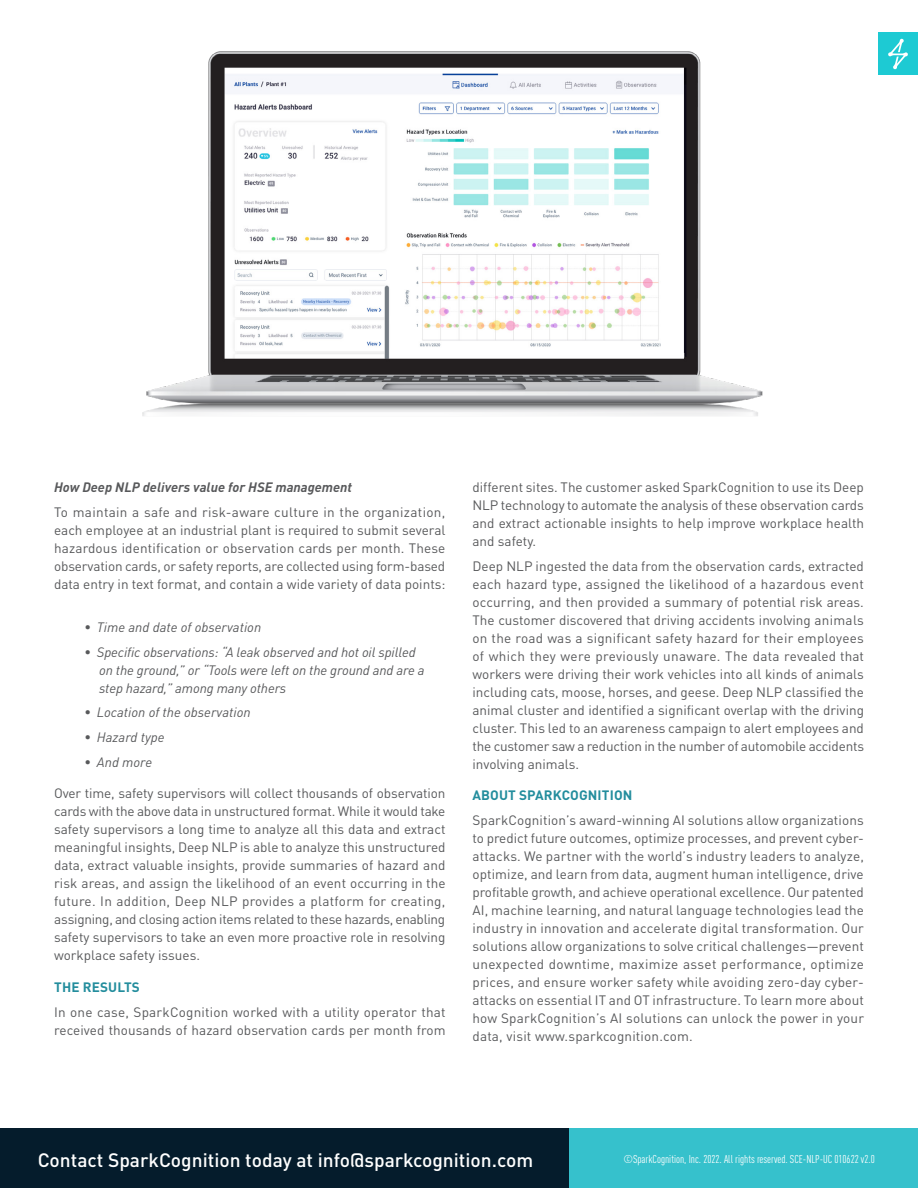
<style>
.page{position:relative;width:918px;height:1188px;background:#fff}
.page>*{position:absolute;margin:0;border:0;box-sizing:border-box;transform-origin:0 0}
.t1{font:500 19.2px "DINOT";color:#fff}
.t2{font:13.5px/18px "DINOT";color:#58595b;text-align:justify}
.t3{font:italic 13.5px/18px "DINOT";letter-spacing:-.01em;color:#58595b}
.t4{font:italic 700 13.5px "DINOT";color:#58595b}
.t5{font:700 13.5px "DINOT";letter-spacing:.01em;color:#238d9d}
.t6{font:condensed 11.25px "DINOT";color:#fff}
</style>
<div class="page">
<div style="left:0;top:1129px;width:570px;height:59px;background:#051c2c"></div>
<div style="left:570px;top:1129px;width:348px;height:59px;background:#36c1cc"></div>
<div style="left:878px;top:33px;width:40px;height:42px;background:#1dcad3"></div>
<svg style="left:888px;top:39px;width:20px;height:30px"></svg>
<img style="left:142px;top:51px;width:621px;height:365px">
<p class="t4" style="left:54px;top:477px;width:300px">How Deep NLP delivers value for HSE management</p>
<p class="t2" style="left:54px;top:502px;width:393px">To maintain a safe and risk-aware culture in the organization, each employee at an industrial plant is required to submit several hazardous identification or observation cards per month. These observation cards, or safety reports, are collected using form-based data entry in text format, and contain a wide variety of data points:</p>
<p class="t3" style="left:84px;top:617px;width:179px">• Time and date of observation</p>
<p class="t3" style="left:99px;top:642px;width:327px;text-indent:-15px">• Specific observations: “A leak observed and hot oil spilled on the ground,” or “Tools were left on the ground and are a step hazard,” among many others</p>
<p class="t3" style="left:84px;top:702px;width:168px">• Location of the observation</p>
<p class="t3" style="left:84px;top:727px;width:82px">• Hazard type</p>
<p class="t3" style="left:84px;top:752px;width:70px">• And more</p>
<p class="t2" style="left:54px;top:783px;width:393px">Over time, safety supervisors will collect thousands of observation cards with the above data in unstructured format. While it would take safety supervisors a long time to analyze all this data and extract meaningful insights, Deep NLP is able to analyze this unstructured data, extract valuable insights, provide summaries of hazard and risk areas, and assign the likelihood of an event occurring in the future. In addition, Deep NLP provides a platform for creating, assigning, and closing action items related to these hazards, enabling safety supervisors to take an even more proactive role in resolving workplace safety issues.</p>
<p class="t5" style="left:54px;top:976px;width:87px">THE RESULTS</p>
<p class="t2" style="left:54px;top:1001px;width:393px">In one case, SparkCognition worked with a utility operator that received thousands of hazard observation cards per month from</p>
<p class="t2" style="left:472px;top:477px;width:393px">different sites. The customer asked SparkCognition to use its Deep NLP technology to automate the analysis of these observation cards and extract actionable insights to help improve workplace health and safety.</p>
<p class="t2" style="left:472px;top:556px;width:393px">Deep NLP ingested the data from the observation cards, extracted each hazard type, assigned the likelihood of a hazardous event occurring, and then provided a summary of potential risk areas.<br>The customer discovered that driving accidents involving animals on the road was a significant safety hazard for their employees of which they were previously unaware. The data revealed that workers were driving their work vehicles into all kinds of animals including cats, moose, horses, and geese. Deep NLP classified the animal cluster and identified a significant overlap with the driving cluster. This led to an awareness campaign to alert employees and the customer saw a reduction in the number of automobile accidents involving animals.</p>
<p class="t5" style="left:473px;top:785px;width:161px">ABOUT SPARKCOGNITION</p>
<p class="t2" style="left:472px;top:810px;width:393px">SparkCognition’s award-winning AI solutions allow organizations to predict future outcomes, optimize processes, and prevent cyber&shy;attacks. We partner with the world’s industry leaders to analyze, optimize, and learn from data, augment human intelligence, drive profitable growth, and achieve operational excellence. Our patented AI, machine learning, and natural language technologies lead the industry in innovation and accelerate digital transformation. Our solutions allow organizations to solve critical challenges—prevent unexpected downtime, maximize asset performance, optimize prices, and ensure worker safety while avoiding zero-day cyber&shy;attacks on essential IT and OT infrastructure. To learn more about how SparkCognition’s AI solutions can unlock the power in your data, visit www.sparkcognition.com.</p>
<h1 class="t1" style="left:38px;top:1145px;width:497px">Contact SparkCognition today at info@sparkcognition.com</h1>
<p class="t6" style="left:623px;top:1152px;width:253px">©SparkCognition, Inc. 2022. All rights reserved. SCE-NLP-UC 010622 v2.0</p>
</div>
